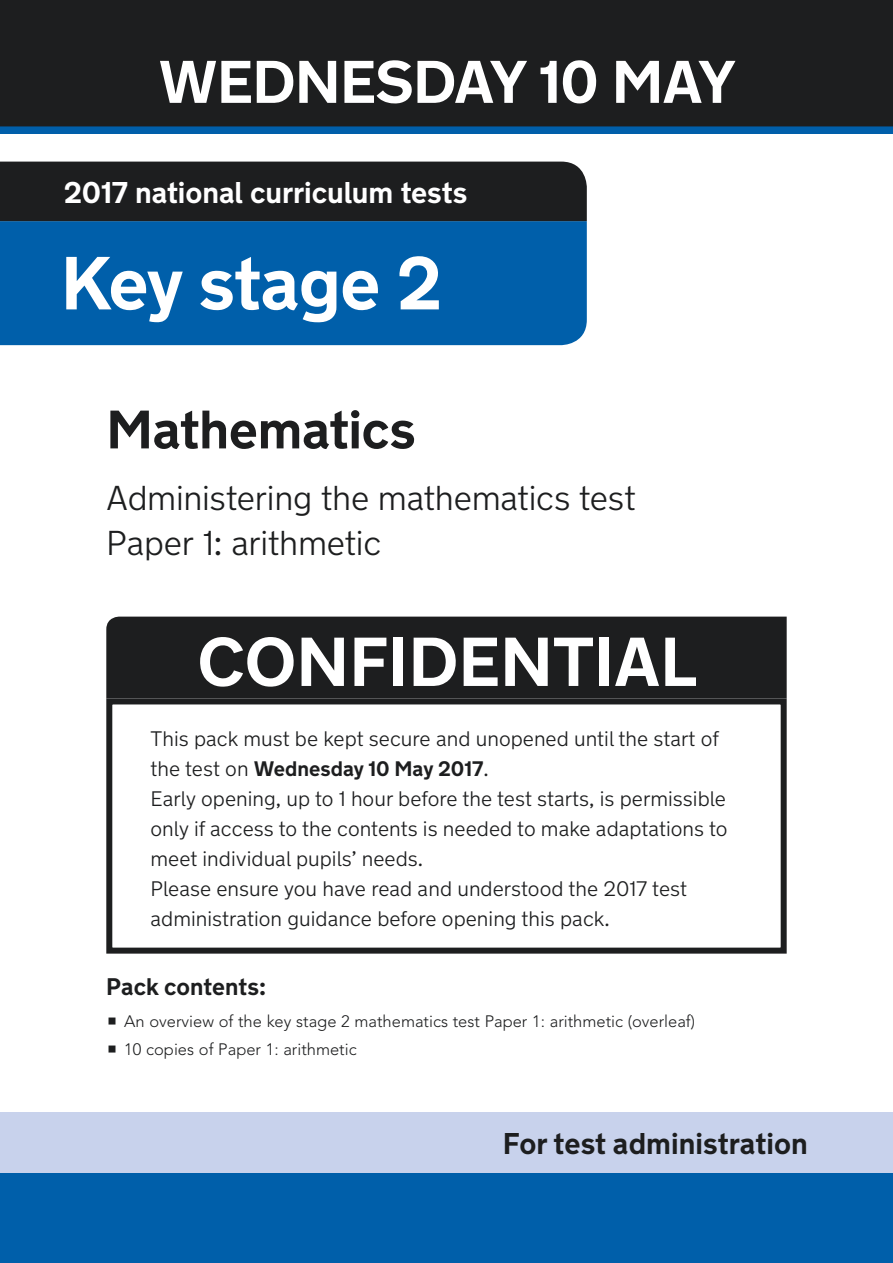
<style>
.page{position:relative;width:893px;height:1263px;background:#fff}
.page>*{position:absolute;margin:0;border:0;box-sizing:border-box;transform-origin:0 0}
.KeyStage{font:700 75px "New Transport";letter-spacing:-.015em;color:#fff}
.CONFIDENTIAL_MATERIA{font:700 69px "New Transport";color:#fff}
.KeyStage-2{font:700 60px "New Transport";letter-spacing:-.015em;color:#fff}
.Full_Test_Title{font:700 54px "New Transport";letter-spacing:-.01em;color:#1d1e1f}
.Full_Test_Title-2{font:300 34.5px/45px "New Transport";letter-spacing:-.01em;color:#1d1e1f}
.National_Curriculum{font:700 30px "New Transport";letter-spacing:-.005em;color:#fff}
.For_test_administrat{font:700 30px "New Transport";color:#1d1e1f}
.Test_date{font:700 24px "New Transport";color:#1d1e1f}
.Test_Instruction{font:300 21px/30px "New Transport";color:#1d1e1f}
.t1{font:300 16.5px "Avenir LT Std";color:#1d1e1f}
.s1{font-weight:700}
</style>
<div class="page">
<div style="left:0;top:1112px;width:893px;height:62px;background:#c8d2ec"></div>
<div style="left:0;top:1174px;width:893px;height:89px;background:#005faa"></div>
<div style="left:106px;top:698px;width:681px;height:256px;border:6px solid #1d1e1f"></div>
<div style="left:106px;top:617px;width:681px;height:81px;background:#1d1e1f"></div>
<div style="left:0;top:221px;width:587px;height:124px;background:#005faa"></div>
<div style="left:0;top:162px;width:587px;height:59px;background:#1d1e1f"></div>
<div style="left:0;top:0;width:893px;height:134px;background:#1d1e1f"></div>
<p class="KeyStage-2" style="left:158px;top:44px;width:579px">WEDNESDAY 10 MAY</p>
<p class="National_Curriculum" style="left:64px;top:173px;width:405px">2017 national curriculum tests</p>
<p class="KeyStage" style="left:61px;top:236px;width:383px">Key stage 2</p>
<p class="Full_Test_Title" style="left:106px;top:395px;width:311px">Mathematics</p>
<p class="Full_Test_Title-2" style="left:106px;top:476px;width:531px">Administering the mathematics test<br>Paper 1: arithmetic</p>
<p class="CONFIDENTIAL_MATERIA" style="left:197px;top:618px;width:501px">CONFIDENTIAL</p>
<p class="Test_Instruction" style="left:151px;top:723px;width:579px">This pack must be kept secure and unopened until the start of the test on <span class="s1">Wednesday 10 May 2017</span>.<br>Early opening, up to 1 hour before the test starts, is permissible only if access to the contents is needed to make adaptations to meet individual pupils’ needs.<br>Please ensure you have read and understood the 2017 test administration guidance before opening this pack.</p>
<p class="Test_date" style="left:106px;top:971px;width:161px">Pack contents:</p>
<p class="t1" style="left:124px;top:1012px;width:572px">An overview of the key stage 2 mathematics test Paper 1: arithmetic (overleaf)</p>
<p class="t1" style="left:124px;top:1040px;width:234px">10 copies of Paper 1: arithmetic</p>
<p class="For_test_administrat" style="left:503px;top:1125px;width:307px">For test administration</p>
</div>
